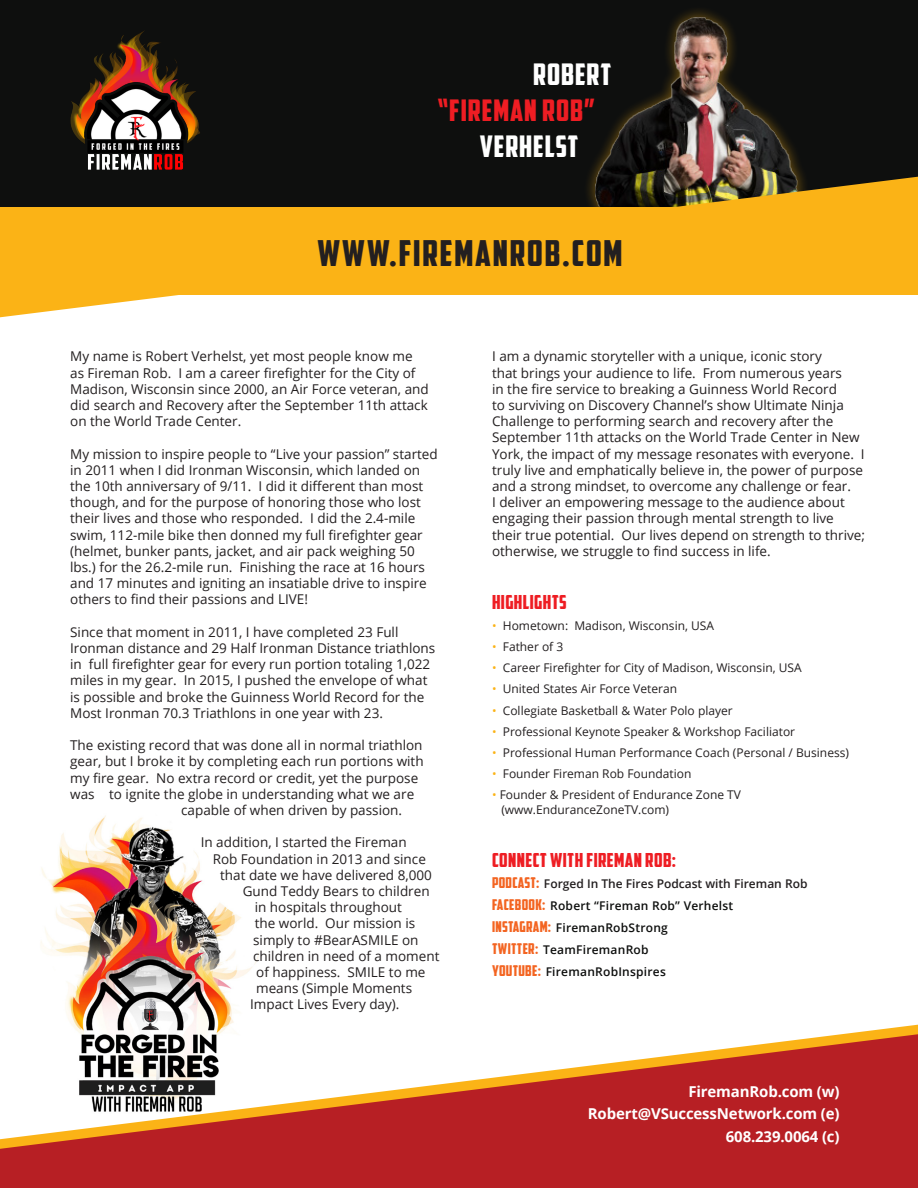
<style>
.page{position:relative;width:918px;height:1188px;background:#fff}
.page>*{position:absolute;margin:0;border:0;box-sizing:border-box;transform-origin:0 0}
.t1{font:36px "American Captain";letter-spacing:.05em;color:#231f20}
.t2{font:30px "American Captain";letter-spacing:.03em;color:#fff}
.t3{font:30px "American Captain";letter-spacing:.03em;color:#ee1d23}
.t4{font:19.5px "American Captain";letter-spacing:.02em;color:#ee1d23}
.t5{font:700 15px "Open Sans";letter-spacing:-.01em;color:#fff}
.t6{font:13.5px/16.2px "Open Sans";color:#231f20}
.t7{font:12px/14.4px "Open Sans";color:#231f20}
.t8{font:600 12px "Open Sans";letter-spacing:.02em;color:#0e0f0e}
.t9{font:600 12px "Open Sans";color:#231f20}
.s1{color:#fbb316}
.s2{font-family:"American Captain";font-weight:400;font-size:15px;color:#f36421}
</style>
<div class="page">
<img style="left:41px;top:815px;width:218px;height:210px">
<svg style="left:72px;top:1025px;width:846px;height:9px"></svg>
<svg style="left:81px;top:1034px;width:837px;height:8px"></svg>
<svg style="left:0;top:1042px;width:918px;height:146px;fill:#b71f24"></svg>
<svg style="left:0;top:280px;width:178px;height:37px;fill:#fbb316"></svg>
<div style="left:0;top:0;width:918px;height:208px;background:#0e0f0e"></div>
<img style="left:70px;top:31px;width:130px;height:139px">
<img style="left:596px;top:17px;width:203px;height:160px">
<svg style="left:122px;top:177px;width:796px;height:118px"></svg>
<div style="left:0;top:208px;width:918px;height:72px;background:#fbb316"></div>
<p class="t2" style="left:533px;top:56px;width:80px">ROBERT</p>
<p class="t3" style="left:438px;top:92px;width:159px">“FIREMAN ROB”</p>
<p class="t2" style="left:480px;top:128px;width:100px">VERHELST</p>
<p class="t1" style="left:317px;top:231px;width:307px">WWW.FIREMANROB.COM</p>
<p class="t6" style="left:70px;top:348px;width:360px">My name is Robert Verhelst, yet most people know me as Fireman Rob. I am a career firefighter for the City of Madison, Wisconsin since 2000, an Air Force veteran, and did search and Recovery after the September 11th attack on the World Trade Center.</p>
<p class="t6" style="left:70px;top:445px;width:369px">My mission to inspire people to “Live your passion” started in 2011 when I did Ironman Wisconsin, which landed on the 10th anniversary of 9/11. I did it different than most though, and for the purpose of honoring those who lost their lives and those who responded. I did the 2.4-mile swim, 112-mile bike then donned my full firefighter gear (helmet, bunker pants, jacket, and air pack weighing 50 lbs.) for the 26.2-mile run. Finishing the race at 16 hours and 17 minutes and igniting an insatiable drive to inspire others to find their passions and LIVE!</p>
<p class="t6" style="left:70px;top:623px;width:367px">Since that moment in 2011, I have completed 23 Full Ironman distance and 29 Half Ironman Distance triathlons in full firefighter gear for every run portion totaling 1,022 miles in my gear. In 2015, I pushed the envelope of what is possible and broke the Guinness World Record for the Most Ironman 70.3 Triathlons in one year with 23.</p>
<p class="t6" style="left:70px;top:737px;width:354px">The existing record that was done all in normal triathlon</p>
<p class="t6" style="left:70px;top:753px;width:355px">gear, but I broke it by completing each run portions with</p>
<p class="t6" style="left:70px;top:769px;width:350px">my fire gear. No extra record or credit, yet the purpose</p>
<p class="t6" style="left:70px;top:785px;width:346px">was to ignite the globe in understanding what we are</p>
<p class="t6" style="left:181px;top:802px;width:222px">capable of when driven by passion.</p>
<p class="t6" style="left:201px;top:834px;width:208px">In addition, I started the Fireman</p>
<p class="t6" style="left:213px;top:850px;width:215px">Rob Foundation in 2013 and since</p>
<p class="t6" style="left:220px;top:866px;width:213px">that date we have delivered 8,000</p>
<p class="t6" style="left:243px;top:883px;width:189px">Gund Teddy Bears to children</p>
<p class="t6" style="left:255px;top:899px;width:149px">in hospitals throughout</p>
<p class="t6" style="left:255px;top:915px;width:162px">the world. Our mission is</p>
<p class="t6" style="left:253px;top:931px;width:167px">simply to #BearASMILE on</p>
<p class="t6" style="left:253px;top:947px;width:188px">children in need of a moment</p>
<p class="t6" style="left:256px;top:964px;width:171px">of happiness. SMILE to me</p>
<p class="t6" style="left:256px;top:980px;width:157px">means (Simple Moments</p>
<p class="t6" style="left:250px;top:996px;width:151px">Impact Lives Every day).</p>
<p class="t6" style="left:492px;top:348px;width:375px">I am a dynamic storyteller with a unique, iconic story<br>that brings your audience to life. From numerous years<br>in the fire service to breaking a Guinness World Record<br>to surviving on Discovery Channel’s show Ultimate Ninja Challenge to performing search and recovery after the September 11th attacks on the World Trade Center in New York, the impact of my message resonates with everyone. I truly live and emphatically believe in, the power of purpose and a strong mindset, to overcome any challenge or fear.<br>I deliver an empowering message to the audience about engaging their passion through mental strength to live their true potential. Our lives depend on strength to thrive; otherwise, we struggle to find success in life.</p>
<p class="t4" style="left:492px;top:590px;width:76px">HIGHLIGHTS</p>
<p class="t7" style="left:492px;top:618px;width:223px"><span class="s1">•</span> Hometown: Madison, Wisconsin, USA</p>
<p class="t7" style="left:492px;top:639px;width:73px"><span class="s1">•</span> Father of 3</p>
<p class="t7" style="left:492px;top:660px;width:311px"><span class="s1">•</span> Career Firefighter for City of Madison, Wisconsin, USA</p>
<p class="t7" style="left:492px;top:682px;width:186px"><span class="s1">•</span> United States Air Force Veteran</p>
<p class="t7" style="left:492px;top:703px;width:242px"><span class="s1">•</span> Collegiate Basketball &amp; Water Polo player</p>
<p class="t7" style="left:492px;top:724px;width:305px"><span class="s1">•</span> Professional Keynote Speaker &amp; Workshop Faciliator</p>
<p class="t7" style="left:492px;top:745px;width:359px"><span class="s1">•</span> Professional Human Performance Coach (Personal / Business)</p>
<p class="t7" style="left:492px;top:766px;width:201px"><span class="s1">•</span> Founder Fireman Rob Foundation</p>
<p class="t7" style="left:501px;top:787px;width:241px;text-indent:-9px"><span class="s1">•</span> Founder &amp; President of Endurance Zone TV (www.EnduranceZoneTV.com)</p>
<p class="t4" style="left:492px;top:848px;width:186px">CONNECT WITH FIREMAN ROB:</p>
<p class="t9" style="left:492px;top:876px;width:317px"><span class="s2">PODCAST:</span> Forged In The Fires Podcast with Fireman Rob</p>
<p class="t8" style="left:492px;top:898px;width:243px"><span class="s2">FACEBOOK:</span> Robert “Fireman Rob” Verhelst</p>
<p class="t8" style="left:492px;top:919px;width:177px"><span class="s2">INSTAGRAM:</span> FiremanRobStrong</p>
<p class="t8" style="left:492px;top:941px;width:158px"><span class="s2">TWITTER:</span> TeamFiremanRob</p>
<p class="t8" style="left:492px;top:963px;width:175px"><span class="s2">YOUTUBE:</span> FiremanRobInspires</p>
<p class="t5" style="left:688px;top:1081px;width:153px">FiremanRob.com (w)</p>
<p class="t5" style="left:588px;top:1103px;width:253px">Robert@VSuccessNetwork.com (e)</p>
<p class="t5" style="left:726px;top:1126px;width:115px">608.239.0064 (c)</p>
</div>
